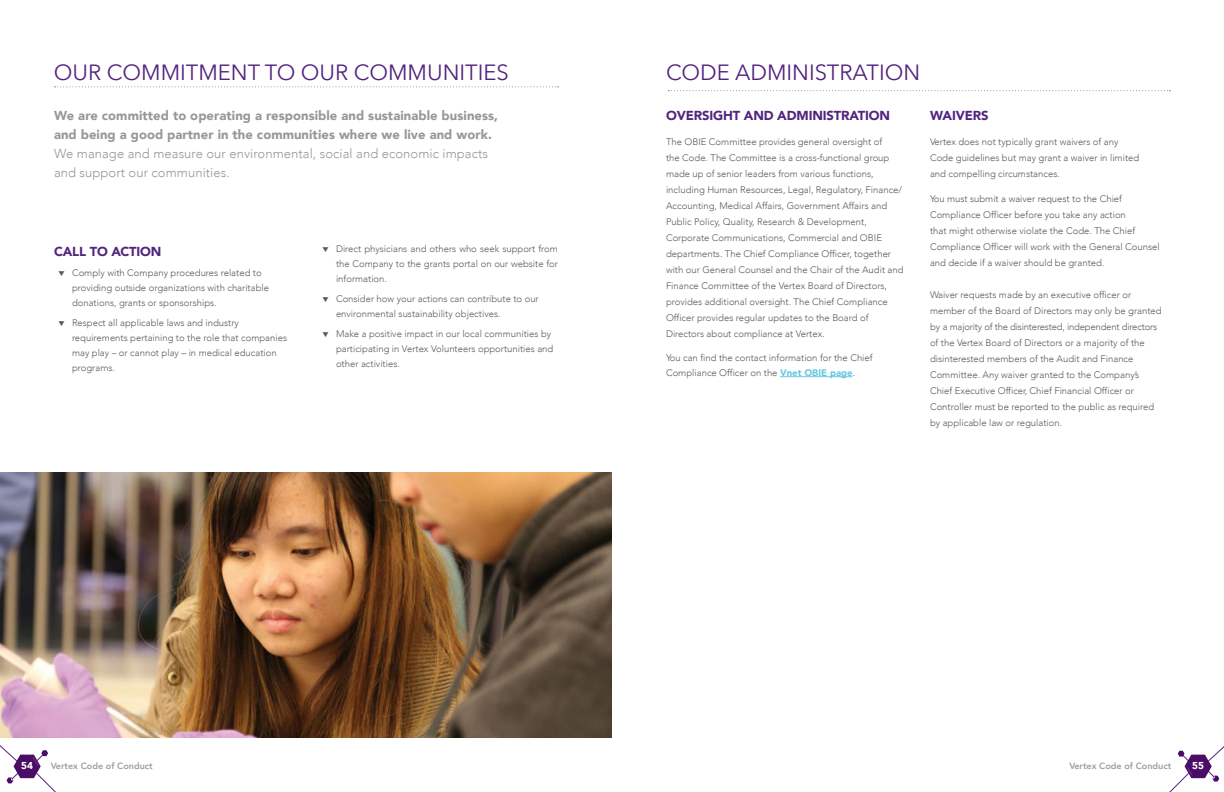
<style>
.page{position:relative;width:1224px;height:792px;background:#fff}
.page>*{position:absolute;margin:0;border:0;box-sizing:border-box;transform-origin:0 0}
.t1{font:22px "Avenir Next";color:#52247f}
.t2{font:900 13px/19px "Avenir";letter-spacing:.005em;color:#97969a}
.t3{font:300 13px/19px "Avenir";letter-spacing:.005em;color:#97969a}
.t4{font:900 13px "Avenir";letter-spacing:-.01em;color:#52247f}
.t5{font:900 10px "Avenir";color:#fff}
.t6{font:300 9.5px/16px "Avenir";color:#595a5a}
.t7{font:800 9px "Avenir";color:#9d9fa2}
.s1{font-weight:900;color:#68c8e2}
</style>
<div class="page">
<svg style="left:0;top:745px;width:56px;height:47px"></svg>
<svg style="left:1169px;top:746px;width:55px;height:46px"></svg>
<svg style="left:668px;top:90px;width:502px;height:1px"></svg>
<hr style="left:780px;top:376px;width:73px;height:1px;background:#68c8e2">
<svg style="left:54px;top:86px;width:505px;height:1px"></svg>
<img style="left:0;top:472px;width:612px;height:266px">
<h1 class="t1" style="left:54px;top:53px;width:457px">OUR COMMITMENT TO OUR COMMUNITIES</h1>
<h2 class="t2" style="left:54px;top:106px;width:446px">We are committed to operating a responsible and sustainable business, and being a good partner in the communities where we live and work.</h2>
<h2 class="t3" style="left:54px;top:144px;width:435px">We manage and measure our environmental, social and economic impacts and support our communities.</h2>
<h2 class="t4" style="left:54px;top:240px;width:109px">CALL TO ACTION</h2>
<p class="t6" style="left:72px;top:265px;width:199px;line-height:15px;text-indent:-14px">▼ Comply with Company procedures related to providing outside organizations with charitable donations, grants or sponsorships.</p>
<p class="t6" style="left:72px;top:315px;width:217px;line-height:15px;text-indent:-14px">▼ Respect all applicable laws and industry requirements pertaining to the role that companies may play – or cannot play – in medical education programs.</p>
<p class="t6" style="left:336px;top:241px;width:224px;line-height:15px;text-align:justify;text-indent:-14px">▼ Direct physicians and others who seek support from the Company to the grants portal on our website for information.</p>
<p class="t6" style="left:336px;top:291px;width:204px;line-height:15px;text-indent:-14px">▼ Consider how your actions can contribute to our environmental sustainability objectives.</p>
<p class="t6" style="left:336px;top:326px;width:219px;line-height:15px;text-indent:-14px">▼ Make a positive impact in our local communities by participating in Vertex Volunteers opportunities and other activities.</p>
<h1 class="t1" style="left:666px;top:53px;width:256px">CODE ADMINISTRATION</h1>
<h2 class="t4" style="left:666px;top:104px;width:226px">OVERSIGHT AND ADMINISTRATION</h2>
<p class="t6" style="left:666px;top:134px;width:239px">The OBIE Committee provides general oversight of<br>the Code. The Committee is a cross-functional group made up of senior leaders from various functions, including Human Resources, Legal, Regulatory, Finance/ Accounting, Medical Affairs, Government Affairs and Public Policy, Quality, Research &amp; Development, Corporate Communications, Commercial and OBIE departments. The Chief Compliance Officer, together with our General Counsel and the Chair of the Audit and Finance Committee of the Vertex Board of Directors, provides additional oversight. The Chief Compliance Officer provides regular updates to the Board of Directors about compliance at Vertex.</p>
<p class="t6" style="left:666px;top:350px;width:208px;line-height:15px">You can find the contact information for the Chief<br>Compliance Officer on the <span class="s1">Vnet OBIE page</span>.</p>
<h2 class="t4" style="left:930px;top:104px;width:60px">WAIVERS</h2>
<p class="t6" style="left:930px;top:134px;width:211px">Vertex does not typically grant waivers of any<br>Code guidelines but may grant a waiver in limited and compelling circumstances.</p>
<p class="t6" style="left:930px;top:191px;width:231px">You must submit a waiver request to the Chief Compliance Officer before you take any action<br>that might otherwise violate the Code. The Chief Compliance Officer will work with the General Counsel and decide if a waiver should be granted.</p>
<p class="t6" style="left:930px;top:287px;width:233px">Waiver requests made by an executive officer or member of the Board of Directors may only be granted by a majority of the disinterested, independent directors of the Vertex Board of Directors or a majority of the disinterested members of the Audit and Finance Committee. Any waiver granted to the Company’s Chief Executive Officer, Chief Financial Officer or Controller must be reported to the public as required by applicable law or regulation.</p>
<p class="t5" style="left:21px;top:757px;width:13px">54</p>
<p class="t7" style="left:51px;top:759px;width:103px">Vertex Code of Conduct</p>
<p class="t7" style="left:1069px;top:759px;width:103px">Vertex Code of Conduct</p>
<p class="t5" style="left:1192px;top:757px;width:13px">55</p>
</div>
